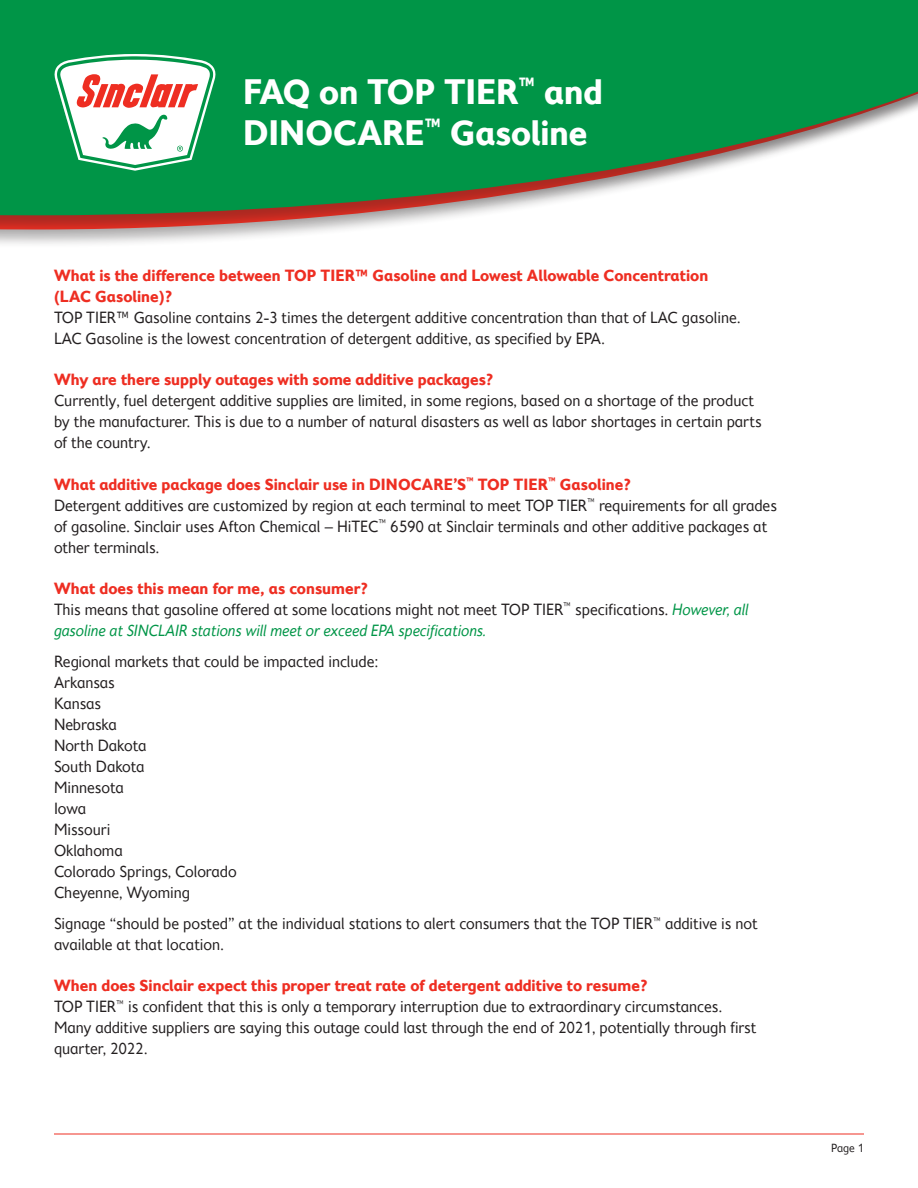
<style>
.page{position:relative;width:918px;height:1188px;background:#fff}
.page>*{position:absolute;margin:0;border:0;box-sizing:border-box;transform-origin:0 0}
.t1{font:700 36px/40.5px "Fiendstar";letter-spacing:-.02em;color:#fff}
.t2{font:16.5px/21px "Fiendstar";letter-spacing:-.015em;color:#231f20}
.t3{font:700 16.5px/21px "Fiendstar";letter-spacing:-.015em;color:#ee2e22}
.t4{font:12px "Fiendstar";color:#231f20}
.s1{font-style:italic;color:#009547}
</style>
<div class="page">
<div style="left:0;top:0;width:918px;height:249px;background:#231f20;opacity:.33"></div>
<div style="left:0;top:0;width:918px;height:235px;background:#231f20;opacity:.33"></div>
<svg style="left:0;top:0;width:918px;height:215px;fill:#009547"></svg>
<svg style="left:54px;top:54px;width:162px;height:117px"></svg>
<hr style="left:54px;top:1134px;width:810px;height:1px;background:#ee2e22">
<p class="t1" style="left:243px;top:71px;width:362px">FAQ on TOP TIER<sup>™</sup> and<br>DINOCARE<sup>™</sup> Gasoline</p>
<p class="t3" style="left:54px;top:265px;width:656px">What is the difference between TOP TIER™ Gasoline and Lowest Allowable Concentration (LAC Gasoline)?</p>
<p class="t2" style="left:54px;top:307px;width:688px">TOP TIER™ Gasoline contains 2-3 times the detergent additive concentration than that of LAC gasoline.<br>LAC Gasoline is the lowest concentration of detergent additive, as specified by EPA.</p>
<p class="t3" style="left:54px;top:369px;width:441px">Why are there supply outages with some additive packages?</p>
<p class="t2" style="left:54px;top:390px;width:709px">Currently, fuel detergent additive supplies are limited, in some regions, based on a shortage of the product by the manufacturer. This is due to a number of natural disasters as well as labor shortages in certain parts of the country.</p>
<p class="t3" style="left:54px;top:473px;width:578px">What additive package does Sinclair use in DINOCARE’S<sup>™</sup> TOP TIER<sup>™</sup> Gasoline?</p>
<p class="t2" style="left:54px;top:495px;width:725px">Detergent additives are customized by region at each terminal to meet TOP TIER<sup>™</sup> requirements for all grades of gasoline. Sinclair uses Afton Chemical – HiTEC<sup>™</sup> 6590 at Sinclair terminals and other additive packages at other terminals.</p>
<p class="t3" style="left:54px;top:578px;width:315px">What does this mean for me, as consumer?</p>
<p class="t2" style="left:54px;top:599px;width:696px">This means that gasoline offered at some locations might not meet TOP TIER<sup>™</sup> specifications. <span class="s1">However, all gasoline at SINCLAIR stations will meet or exceed EPA specifications.</span></p>
<p class="t2" style="left:54px;top:651px;width:326px">Regional markets that could be impacted include:</p>
<p class="t2" style="left:54px;top:672px;width:63px">Arkansas</p>
<p class="t2" style="left:54px;top:693px;width:49px">Kansas</p>
<p class="t2" style="left:54px;top:714px;width:65px">Nebraska</p>
<p class="t2" style="left:54px;top:735px;width:94px">North Dakota</p>
<p class="t2" style="left:54px;top:756px;width:92px">South Dakota</p>
<p class="t2" style="left:54px;top:777px;width:72px">Minnesota</p>
<p class="t2" style="left:54px;top:798px;width:34px">Iowa</p>
<p class="t2" style="left:54px;top:819px;width:58px">Missouri</p>
<p class="t2" style="left:54px;top:840px;width:70px">Oklahoma</p>
<p class="t2" style="left:54px;top:861px;width:185px">Colorado Springs, Colorado</p>
<p class="t2" style="left:54px;top:882px;width:138px">Cheyenne, Wyoming</p>
<p class="t2" style="left:54px;top:913px;width:706px">Signage “should be posted” at the individual stations to alert consumers that the TOP TIER<sup>™</sup> additive is not available at that location.</p>
<p class="t3" style="left:54px;top:975px;width:595px">When does Sinclair expect this proper treat rate of detergent additive to resume?</p>
<p class="t2" style="left:54px;top:996px;width:704px">TOP TIER<sup>™</sup> is confident that this is only a temporary interruption due to extraordinary circumstances.<br>Many additive suppliers are saying this outage could last through the end of 2021, potentially through first quarter, 2022.</p>
<p class="t4" style="left:831px;top:1142px;width:34px">Page 1</p>
</div>
